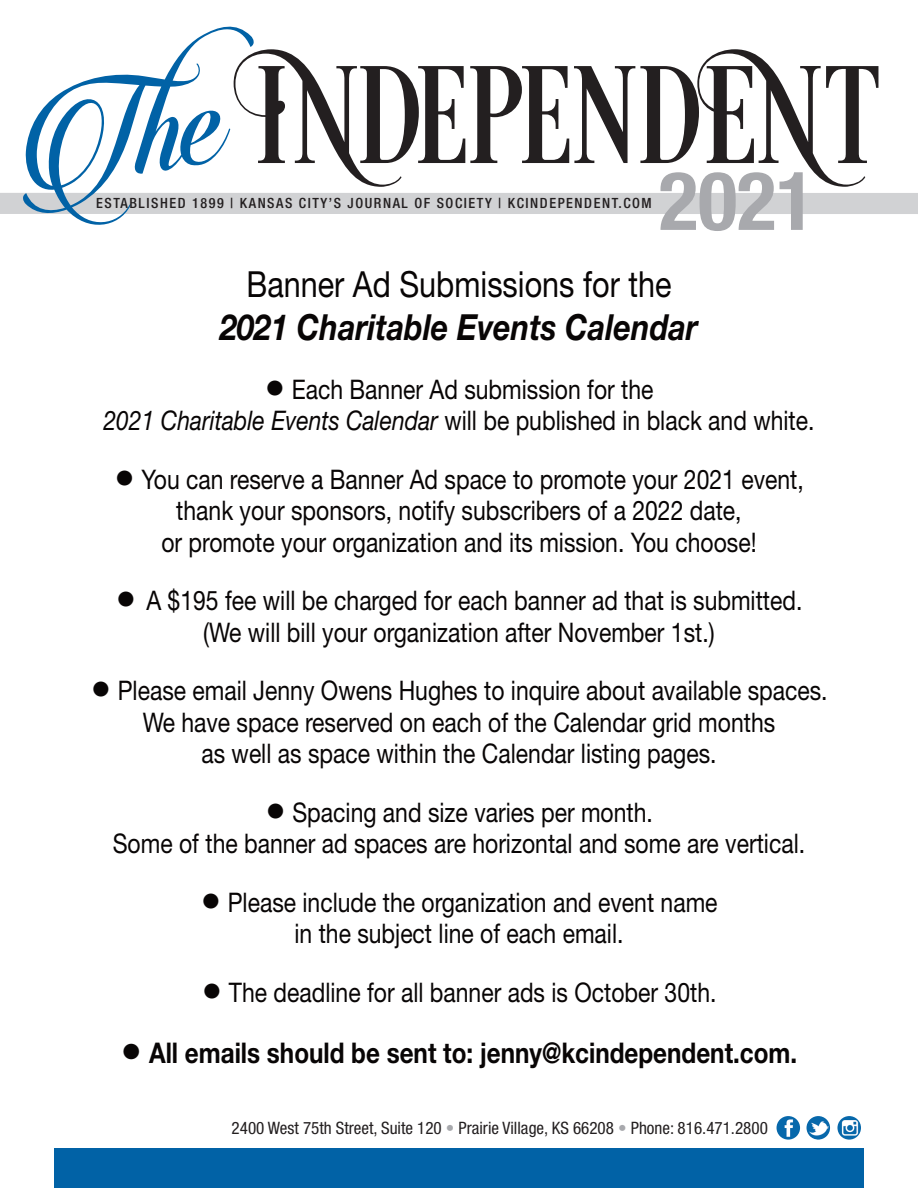
<style>
.page{position:relative;width:918px;height:1188px;background:#fff}
.page>*{position:absolute;margin:0;border:0;box-sizing:border-box;transform-origin:0 0}
.t1{font:700 condensed 81.3px "Helvetica Neue LT Std";color:#a8a9ad}
.t2{font:italic 700 36px/43.5px "Helvetica Neue LT Std";color:#080505;text-align:center;scale:.85 1}
.t3{font:700 28.5px "Helvetica Neue LT Std";color:#080505;scale:.85 1}
.t4{font:27px/31.5px "Helvetica Neue LT Std";color:#080505;text-align:center;scale:.85 1}
.t5{font:condensed 17.1px "Helvetica Neue LT Std";color:#231f20}
.t6{font:500 condensed 14.1px "Helvetica Neue LT Std";letter-spacing:.11em;color:#231f20}
.s1{font-weight:400;font-style:normal}
.s2{font-size:42px}
.s3{font-style:italic}
.s4{font-weight:400;font-size:43.5px}
.s5{color:#a8a9ad}
</style>
<div class="page">
<div style="left:0;top:193px;width:918px;height:21px;background:#d1d2d4"></div>
<svg style="left:23px;top:26px;width:231px;height:199px"></svg>
<svg style="left:234px;top:49px;width:644px;height:138px"></svg>
<svg style="left:258px;top:66px;width:27px;height:97px"></svg>
<svg style="left:697px;top:49px;width:168px;height:138px"></svg>
<div style="left:54px;top:1149px;width:810px;height:39px;background:#0162a6"></div>
<img style="left:777px;top:1116px;width:23px;height:24px">
<img style="left:807px;top:1116px;width:23px;height:24px">
<img style="left:837px;top:1116px;width:24px;height:24px">
<p class="t6" style="left:96px;top:195px;width:557px">ESTABLISHED 1899 | KANSAS CITY’S JOURNAL OF SOCIETY | KCINDEPENDENT.COM</p>
<p class="t1" style="left:659px;top:154px;width:158px">2021</p>
<p class="t2" style="left:220px;top:262px;width:564px"><span class="s1">Banner Ad Submissions for the<br></span>2021 Charitable Events Calendar</p>
<p class="t4" style="left:103px;top:376px;width:838px"><span class="s2">•</span> Each Banner Ad submission for the<br><span class="s3">2021 Charitable Events Calendar</span> will be published in black and white.</p>
<p class="t4" style="left:114px;top:466px;width:813px"><span class="s2">•</span> You can reserve a Banner Ad space to promote your 2021 event, thank your sponsors, notify subscribers of a 2022 date,<br>or promote your organization and its mission. You choose!</p>
<p class="t4" style="left:115px;top:588px;width:810px"><span class="s2">•</span> A $195 fee will be charged for each banner ad that is submitted. (We will bill your organization after November 1st.)</p>
<p class="t4" style="left:90px;top:678px;width:869px"><span class="s2">•</span> Please email Jenny Owens Hughes to inquire about available spaces.<br>We have space reserved on each of the Calendar grid months<br>as well as space within the Calendar listing pages.</p>
<p class="t4" style="left:113px;top:799px;width:816px"><span class="s2">•</span> Spacing and size varies per month.<br>Some of the banner ad spaces are horizontal and some are vertical.</p>
<p class="t4" style="left:200px;top:889px;width:610px"><span class="s2">•</span> Please include the organization and event name in the subject line of each email.</p>
<p class="t4" style="left:202px;top:979px;width:607px"><span class="s2">•</span> The deadline for all banner ads is October 30th.</p>
<p class="t3" style="left:121px;top:1037px;width:798px"><span class="s4">•</span> All emails should be sent to: jenny@kcindependent.com.</p>
<p class="t5" style="left:232px;top:1118px;width:538px">2400 West 75th Street, Suite 120 <span class="s5">•</span> Prairie Village, KS 66208 <span class="s5">•</span> Phone: 816.471.2800</p>
</div>
